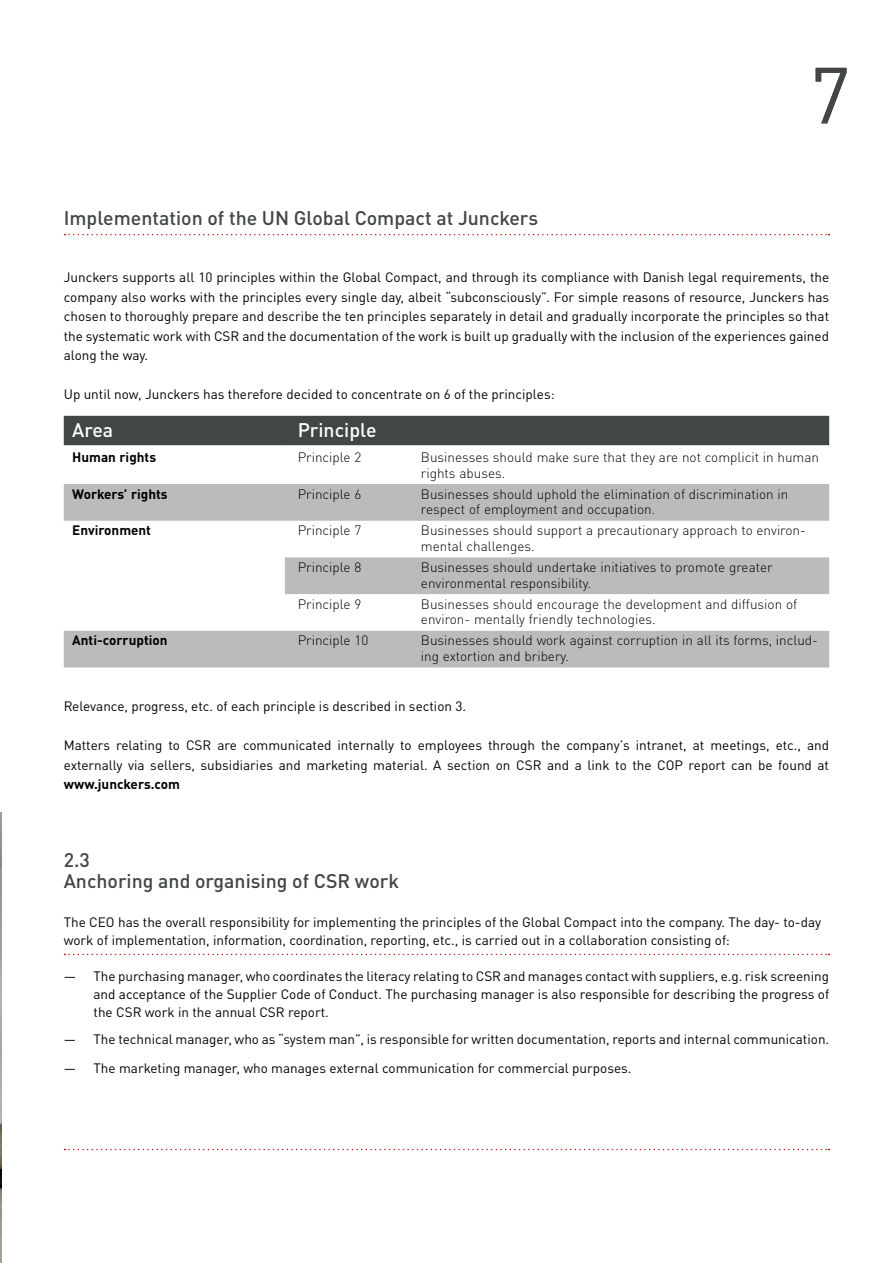
<style>
.page{position:relative;width:893px;height:1263px;background:#fff}
.page>*{position:absolute;margin:0;border:0;box-sizing:border-box;transform-origin:0 0}
.t1{font:78px "DIN Pro";color:#434646}
.t2{font:500 19.5px/21px "DIN Pro";color:#414545}
.t3{font:500 19.5px "DIN Pro";color:#fff}
.t4{font:13.5px/19.5px "DIN Pro";color:#000;text-align:justify}
.t5{font:300 13.5px/15.8px "DIN Pro";color:#000}
.t6{font:700 13.5px "DIN Pro";color:#000}
</style>
<div class="page">
<img style="left:0;top:812px;width:1px;height:451px">
<svg style="left:65px;top:234px;width:764px;height:1px"></svg>
<svg style="left:65px;top:954px;width:764px;height:1px"></svg>
<svg style="left:65px;top:1149px;width:764px;height:1px"></svg>
<div style="left:64px;top:416px;width:765px;height:29px;background:#434646"></div>
<svg style="left:64px;top:484px;width:765px;height:183px;fill:#bcbabb"></svg>
<h2 class="t2" style="left:64px;top:207px;width:476px">Implementation of the UN Global Compact at Junckers</h2>
<h1 class="t1" style="left:810px;top:36px;width:42px">7</h1>
<p class="t4" style="left:64px;top:267px;width:767px">Junckers supports all 10 principles within the Global Compact, and through its compliance with Danish legal requirements, the company also works with the principles every single day, albeit “subconsciously”. For simple reasons of resource, Junckers has chosen to thoroughly prepare and describe the ten principles separately in detail and gradually incorporate the principles so that the systematic work with CSR and the documentation of the work is built up gradually with the inclusion of the experiences gained along the way.</p>
<p class="t4" style="left:64px;top:384px;width:492px">Up until now, Junckers has therefore decided to concentrate on 6 of the principles:</p>
<h2 class="t3" style="left:72px;top:415px;width:43px">Area</h2>
<h2 class="t3" style="left:298px;top:415px;width:80px">Principle</h2>
<p class="t6" style="left:72px;top:446px;width:85px">Human rights</p>
<p class="t5" style="left:298px;top:448px;width:65px">Principle 2</p>
<p class="t5" style="left:421px;top:448px;width:400px">Businesses should make sure that they are not complicit in human rights abuses.</p>
<p class="t6" style="left:72px;top:483px;width:97px">Workers’ rights</p>
<p class="t5" style="left:298px;top:485px;width:65px">Principle 6</p>
<p class="t5" style="left:421px;top:485px;width:369px">Businesses should uphold the elimination of discrimination in respect of employment and occupation.</p>
<p class="t6" style="left:72px;top:520px;width:80px">Environment</p>
<p class="t5" style="left:298px;top:522px;width:65px">Principle 7</p>
<p class="t5" style="left:421px;top:522px;width:386px">Businesses should support a precautionary approach to environ&shy;mental challenges.</p>
<p class="t5" style="left:298px;top:558px;width:65px">Principle 8</p>
<p class="t5" style="left:421px;top:558px;width:353px">Businesses should undertake initiatives to promote greater environmental responsibility.</p>
<p class="t5" style="left:298px;top:595px;width:65px">Principle 9</p>
<p class="t5" style="left:421px;top:595px;width:378px">Businesses should encourage the development and diffusion of environ- mentally friendly technologies.</p>
<p class="t6" style="left:72px;top:630px;width:97px">Anti-corruption</p>
<p class="t5" style="left:298px;top:632px;width:72px">Principle 10</p>
<p class="t5" style="left:421px;top:632px;width:398px">Businesses should work against corruption in all its forms, includ&shy;ing extortion and bribery.</p>
<p class="t4" style="left:64px;top:696px;width:404px">Relevance, progress, etc. of each principle is described in section 3.</p>
<p class="t4" style="left:64px;top:735px;width:767px">Matters relating to CSR are communicated internally to employees through the company’s intranet, at meetings, etc., and externally via sellers, subsidiaries and marketing material. A section on CSR and a link to the COP report can be found at</p>
<p class="t6" style="left:64px;top:774px;width:118px">www.junckers.com</p>
<h2 class="t2" style="left:64px;top:848px;width:337px">2.3<br>Anchoring and organising of CSR work</h2>
<p class="t4" style="left:64px;top:912px;width:759px;line-height:18px">The CEO has the overall responsibility for implementing the principles of the Global Compact into the company. The day- to-day work of implementation, information, coordination, reporting, etc., is carried out in a collaboration consisting of:</p>
<p class="t4" style="left:94px;top:966px;width:737px;line-height:18px;text-indent:-30px">— The purchasing manager, who coordinates the literacy relating to CSR and manages contact with suppliers, e.g. risk screening and acceptance of the Supplier Code of Conduct. The purchasing manager is also responsible for describing the progress of the CSR work in the annual CSR report.</p>
<p class="t4" style="left:64px;top:1029px;width:767px">— The technical manager, who as “system man”, is responsible for written documentation, reports and internal communication.</p>
<p class="t4" style="left:64px;top:1057px;width:569px">— The marketing manager, who manages external communication for commercial purposes.</p>
</div>
